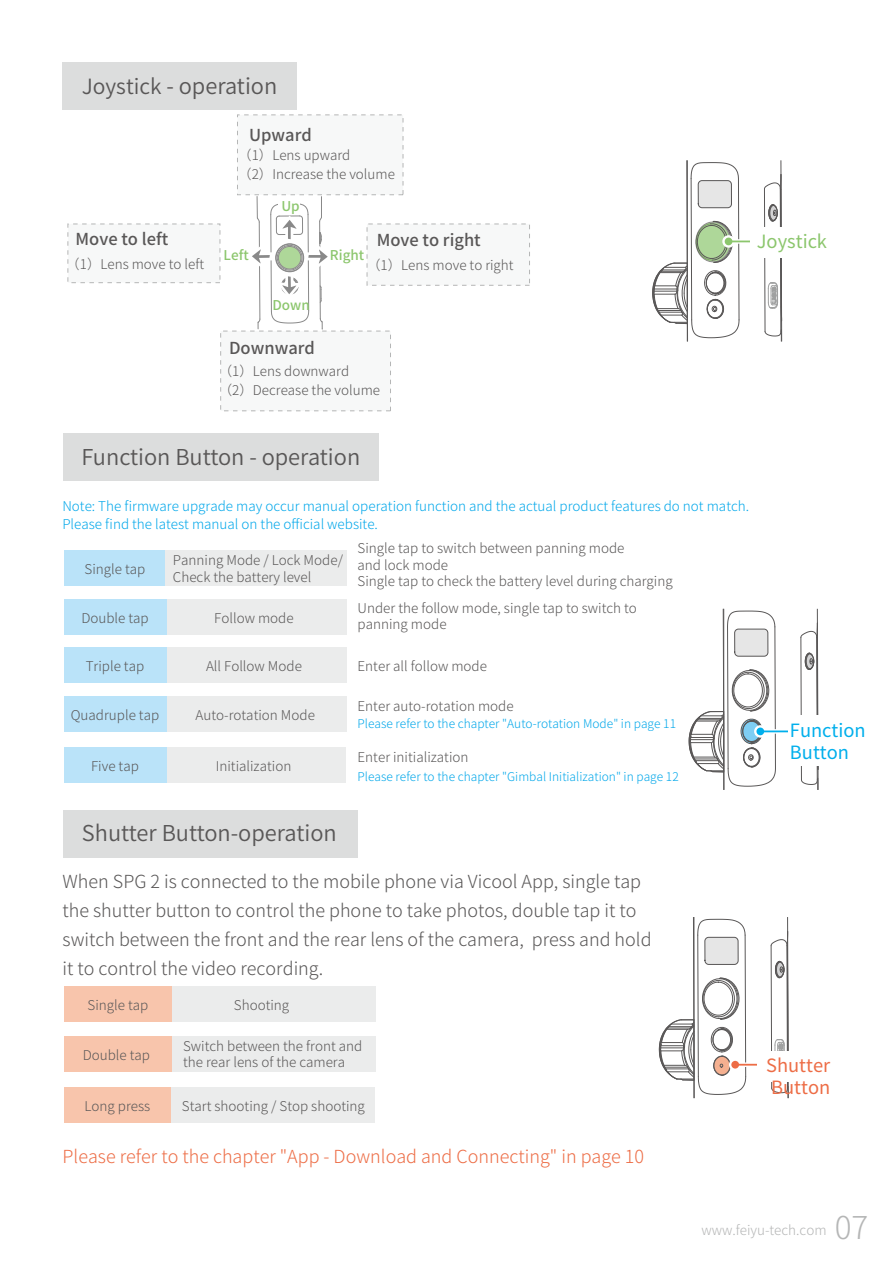
<style>
.page{position:relative;width:893px;height:1263px;background:#fff}
.page>*{position:absolute;margin:0;border:0;box-sizing:border-box;transform-origin:0 0}
.t1{font:300 31.5px "Source Han Sans CN";color:#b5b6b6}
.t2{font:21.9px "Source Han Sans CN";color:#595757}
.t3{font:18.3px/21.9px "Source Han Sans CN";color:#00afec}
.t4{font:18.3px/21.9px "Source Han Sans CN";color:#ed6d46}
.t5{font:18.3px "Source Han Sans CN";color:#8cc66d}
.t6{font:300 18px/28.7px "Source Han Sans CN";color:#595757}
.t7{font:300 18px "Source Han Sans CN";color:#ed6d46}
.t8{font:500 16.5px "Source Han Sans CN";color:#595757}
.t9{font:300 13.5px/16.2px "Source Han Sans CN";color:#595757}
.t10{font:300 13.5px/17.9px "Source Han Sans CN";color:#00a7ea}
.t11{font:300 13.5px "Source Han Sans CN";color:#b5b6b6}
.t12{font:500 13.5px "Source Han Sans CN";color:#8cc66d}
.t13{font:300 12px "Source Han Sans CN";color:#00a7ea}
.s1{font-size:21px}
</style>
<div class="page">
<div style="left:62px;top:62px;width:234px;height:48px;background:#dcdddd"></div>
<svg style="left:764px;top:160px;width:18px;height:181px"></svg>
<svg style="left:652px;top:160px;width:98px;height:181px"></svg>
<div style="left:750px;top:227px;width:74px;height:31px;background:#fff"></div>
<div style="left:64px;top:551px;width:102px;height:35px;background:#bae3f9"></div>
<div style="left:165px;top:551px;width:181px;height:35px;background:#ebecec"></div>
<div style="left:124px;top:599px;width:222px;height:36px;background:#ebecec"></div>
<div style="left:138px;top:648px;width:208px;height:35px;background:#ebecec"></div>
<div style="left:138px;top:696px;width:208px;height:35px;background:#ebecec"></div>
<div style="left:136px;top:747px;width:210px;height:35px;background:#ebecec"></div>
<div style="left:63px;top:433px;width:315px;height:48px;background:#dcdddd"></div>
<svg style="left:800px;top:609px;width:19px;height:181px"></svg>
<svg style="left:688px;top:609px;width:88px;height:181px"></svg>
<div style="left:758px;top:729px;width:31px;height:5px;background:#ade5f8"></div>
<svg style="left:754px;top:725px;width:12px;height:13px"></svg>
<svg style="left:756px;top:727px;width:8px;height:8px"></svg>
<hr style="left:760px;top:730px;width:29px;height:2px;background:#00afec">
<div style="left:64px;top:599px;width:102px;height:36px;background:#bae3f9"></div>
<div style="left:64px;top:648px;width:102px;height:35px;background:#bae3f9"></div>
<div style="left:64px;top:696px;width:102px;height:35px;background:#bae3f9"></div>
<div style="left:64px;top:747px;width:102px;height:35px;background:#bae3f9"></div>
<div style="left:789px;top:715px;width:78px;height:51px;background:#fff"></div>
<div style="left:63px;top:810px;width:295px;height:48px;background:#dcdddd"></div>
<div style="left:170px;top:986px;width:206px;height:35px;background:#ebecec"></div>
<svg style="left:771px;top:917px;width:18px;height:181px"></svg>
<svg style="left:658px;top:917px;width:99px;height:181px"></svg>
<div style="left:757px;top:1051px;width:73px;height:31px;background:#fff"></div>
<div style="left:170px;top:1036px;width:205px;height:36px;background:#ebecec"></div>
<div style="left:153px;top:1087px;width:222px;height:35px;background:#ebecec"></div>
<div style="left:278px;top:193px;width:22px;height:21px;background:linear-gradient(to right,#f4f4f4,#f8f8f8)"></div>
<svg style="left:252px;top:196px;width:76px;height:134px"></svg>
<div style="left:280px;top:296px;width:20px;height:18px;background:#fff"></div>
<div style="left:237px;top:115px;width:166px;height:80px;background:#f7f8f8;border:1px dashed #b5b6b6"></div>
<div style="left:220px;top:331px;width:171px;height:80px;background:#f7f8f8;border:1px dashed #b5b6b6"></div>
<div style="left:367px;top:224px;width:163px;height:61px;background:#f7f8f8;border:1px dashed #b5b6b6"></div>
<div style="left:68px;top:224px;width:152px;height:59px;background:#f7f8f8;border:1px dashed #b5b6b6"></div>
<div style="left:64px;top:986px;width:108px;height:35px;background:#f8c5ac"></div>
<div style="left:64px;top:1087px;width:107px;height:35px;background:#f8c5ac"></div>
<div style="left:64px;top:1036px;width:108px;height:36px;background:#f8c5ac"></div>
<h2 class="t2" style="left:82px;top:73px;width:197px"><span class="s1">Joystick</span> - operation</h2>
<p class="t8" style="left:249px;top:126px;width:64px">Upward</p>
<p class="t9" style="left:238px;top:146px;width:158px;line-height:18.8px">（1）Lens upward<br>（2）Increase the volume</p>
<p class="t8" style="left:76px;top:230px;width:94px">Move to left</p>
<p class="t9" style="left:66px;top:256px;width:139px">（1）Lens move to left</p>
<p class="t12" style="left:281px;top:199px;width:20px">Up</p>
<p class="t12" style="left:224px;top:248px;width:27px">Left</p>
<p class="t12" style="left:330px;top:248px;width:36px">Right</p>
<p class="t12" style="left:272px;top:298px;width:39px">Down</p>
<p class="t8" style="left:229px;top:339px;width:87px">Downward</p>
<p class="t8" style="left:377px;top:230px;width:106px">Move to right</p>
<p class="t9" style="left:367px;top:257px;width:148px">（1）Lens move to right</p>
<p class="t9" style="left:219px;top:362px;width:163px;line-height:18.8px">（1）Lens downward<br>（2）Decrease the volume</p>
<h3 class="t5" style="left:757px;top:231px;width:72px">Joystick</h3>
<h2 class="t2" style="left:81px;top:444px;width:280px">Function Button - operation</h2>
<p class="t10" style="left:62px;top:497px;width:688px">Note: The firmware upgrade may occur manual operation function and the actual product features do not match.<br>Please find the latest manual on the official website.</p>
<p class="t9" style="left:85px;top:562px;width:62px">Single tap</p>
<p class="t9" style="left:173px;top:553px;width:172px">Panning Mode / Lock Mode/<br>Check the battery level</p>
<p class="t9" style="left:81px;top:610px;width:69px">Double tap</p>
<p class="t9" style="left:214px;top:610px;width:81px">Follow mode</p>
<p class="t9" style="left:86px;top:659px;width:60px">Triple tap</p>
<p class="t9" style="left:206px;top:659px;width:97px">All Follow Mode</p>
<p class="t9" style="left:71px;top:707px;width:90px">Quadruple tap</p>
<p class="t9" style="left:196px;top:707px;width:121px">Auto-rotation Mode</p>
<p class="t9" style="left:87px;top:758px;width:42px">五连击</p>
<p class="t9" style="left:173px;top:758px;width:120px">初始化 Initialization</p>
<p class="t9" style="left:91px;top:758px;width:49px">Five tap</p>
<p class="t9" style="left:358px;top:541px;width:317px">Single tap to switch between panning mode<br>and lock mode<br>Single tap to check the battery level during charging</p>
<p class="t9" style="left:358px;top:600px;width:281px">Under the follow mode, single tap to switch to panning mode</p>
<p class="t9" style="left:358px;top:659px;width:131px">Enter all follow mode</p>
<p class="t9" style="left:358px;top:698px;width:158px">Enter auto-rotation mode</p>
<p class="t13" style="left:358px;top:717px;width:320px">Please refer to the chapter "Auto-rotation Mode" in page 11</p>
<p class="t9" style="left:358px;top:749px;width:112px">Enter initialization</p>
<p class="t13" style="left:358px;top:770px;width:323px">Please refer to the chapter "Gimbal Initialization" in page 12</p>
<h2 class="t2" style="left:82px;top:821px;width:256px">Shutter Button-operation</h2>
<p class="t6" style="left:63px;top:868px;width:591px">When SPG 2 is connected to the mobile phone via Vicool App, single tap the shutter button to control the phone to take photos, double tap it to switch between the front and the rear lens of the camera, press and hold it to control the video recording.</p>
<p class="t9" style="left:88px;top:997px;width:62px">Single tap</p>
<p class="t9" style="left:234px;top:997px;width:57px">Shooting</p>
<p class="t9" style="left:83px;top:1047px;width:69px">Double tap</p>
<p class="t9" style="left:85px;top:1098px;width:67px">Long press</p>
<p class="t9" style="left:183px;top:1038px;width:181px">Switch between the front and the rear lens of the camera</p>
<p class="t9" style="left:182px;top:1098px;width:184px">Start shooting / Stop shooting</p>
<h3 class="t7" style="left:63px;top:1146px;width:583px">Please refer to the chapter "App - Download and Connecting" in page 10</h3>
<h3 class="t3" style="left:790px;top:720px;width:77px">Function<br>Button</h3>
<h3 class="t4" style="left:766px;top:1054px;width:66px">Shutter<br>Button</h3>
<p class="t11" style="left:701px;top:1222px;width:127px">www.feiyu-tech.com</p>
<h1 class="t1" style="left:835px;top:1209px;width:35px">07</h1>
</div>
